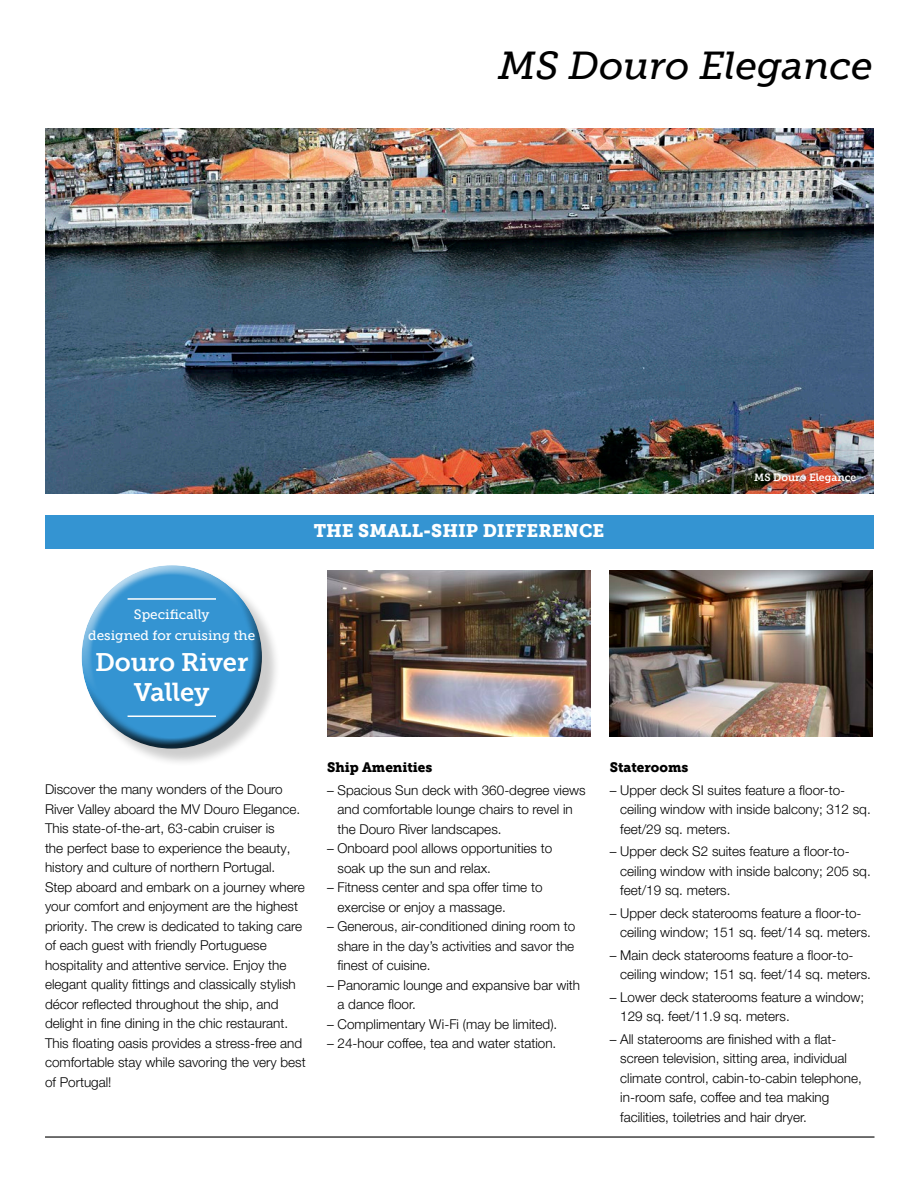
<style>
.page{position:relative;width:918px;height:1188px;background:#fff}
.page>*{position:absolute;margin:0;border:0;box-sizing:border-box;transform-origin:0 0}
.t1{font:italic 39px "Museo Slab 500";color:#000}
.t2{font:25.5px/30.6px "Museo Slab 700";letter-spacing:-.005em;color:#fff;text-align:center}
.t3{font:18px "Museo Slab 900";color:#fff}
.t4{font:300 13.5px/19.5px "Helvetica Neue LT Pro";color:#000}
.t5{font:13.5px/21.6px "Museo Slab 500";color:#fff;text-align:center}
.t6{font:13.5px "Museo Slab 900";color:#000}
.t7{font:10.5px "Museo Slab 700";color:#fff}
</style>
<div class="page">
<img style="left:45px;top:128px;width:828px;height:365px">
<div style="left:45px;top:515px;width:828px;height:33px;background:#3494d2"></div>
<img style="left:327px;top:570px;width:264px;height:166px">
<img style="left:610px;top:570px;width:263px;height:166px">
<div style="left:84px;top:567px;width:196px;height:200px;background:#000;opacity:.2"></div>
<div style="left:80px;top:563px;width:176px;height:144px;background:#fff;opacity:.75"></div>
<div style="left:83px;top:593px;width:181px;height:156px;background:#000;opacity:.75"></div>
<hr style="left:128px;top:598px;width:88px;height:2px;background:#fff">
<hr style="left:128px;top:716px;width:88px;height:1px;background:#fff">
<hr style="left:45px;top:1136px;width:830px;height:2px;background:#000">
<h1 class="t1" style="left:499px;top:44px;width:376px">MS Douro Elegance</h1>
<h3 class="t3" style="left:314px;top:521px;width:292px">THE SMALL-SHIP DIFFERENCE</h3>
<p class="t7" style="left:754px;top:471px;width:104px">MS Douro Elegance</p>
<p class="t5" style="left:88px;top:603px;width:168px">Specifically<br>designed for cruising the</p>
<h2 class="t2" style="left:95px;top:647px;width:155px">Douro River<br>Valley</h2>
<p class="t4" style="left:45px;top:779px;width:262px">Discover the many wonders of the Douro River Valley aboard the MV Douro Elegance.<br>This state-of-the-art, 63-cabin cruiser is<br>the perfect base to experience the beauty, history and culture of northern Portugal.<br>Step aboard and embark on a journey where your comfort and enjoyment are the highest priority. The crew is dedicated to taking care of each guest with friendly Portuguese hospitality and attentive service. Enjoy the elegant quality fittings and classically stylish décor reflected throughout the ship, and delight in fine dining in the chic restaurant.<br>This floating oasis provides a stress-free and comfortable stay while savoring the very best of Portugal!</p>
<p class="t6" style="left:327px;top:760px;width:107px">Ship Amenities</p>
<p class="t4" style="left:338px;top:780px;width:250px;text-indent:-11px">– Spacious Sun deck with 360-degree views and comfortable lounge chairs to revel in the Douro River landscapes.</p>
<p class="t4" style="left:338px;top:839px;width:216px;text-indent:-11px">– Onboard pool allows opportunities to soak up the sun and relax.</p>
<p class="t4" style="left:338px;top:878px;width:207px;text-indent:-11px">– Fitness center and spa offer time to exercise or enjoy a massage.</p>
<p class="t4" style="left:338px;top:917px;width:239px;text-align:justify;text-indent:-11px">– Generous, air-conditioned dining room to share in the day’s activities and savor the finest of cuisine.</p>
<p class="t4" style="left:338px;top:975px;width:244px;text-indent:-11px">– Panoramic lounge and expansive bar with a dance floor.</p>
<p class="t4" style="left:327px;top:1014px;width:232px">– Complimentary Wi-Fi (may be limited).</p>
<p class="t4" style="left:327px;top:1033px;width:231px">– 24-hour coffee, tea and water station.</p>
<p class="t6" style="left:610px;top:760px;width:80px">Staterooms</p>
<p class="t4" style="left:620px;top:780px;width:252px;text-indent:-11px">– Upper deck SI suites feature a floor-to&shy;ceiling window with inside balcony; 312 sq. feet/29 sq. meters.</p>
<p class="t4" style="left:620px;top:841px;width:252px;text-indent:-11px">– Upper deck S2 suites feature a floor-to&shy;ceiling window with inside balcony; 205 sq. feet/19 sq. meters.</p>
<p class="t4" style="left:620px;top:903px;width:252px;text-indent:-11px">– Upper deck staterooms feature a floor-to&shy;ceiling window; 151 sq. feet/14 sq. meters.</p>
<p class="t4" style="left:620px;top:945px;width:252px;text-indent:-11px">– Main deck staterooms feature a floor-to&shy;ceiling window; 151 sq. feet/14 sq. meters.</p>
<p class="t4" style="left:620px;top:987px;width:246px;text-indent:-11px">– Lower deck staterooms feature a window;<br>129 sq. feet/11.9 sq. meters.</p>
<p class="t4" style="left:620px;top:1029px;width:243px;text-indent:-11px">– All staterooms are finished with a flat&shy;screen television, sitting area, individual climate control, cabin-to-cabin telephone, in-room safe, coffee and tea making facilities, toiletries and hair dryer.</p>
</div>
